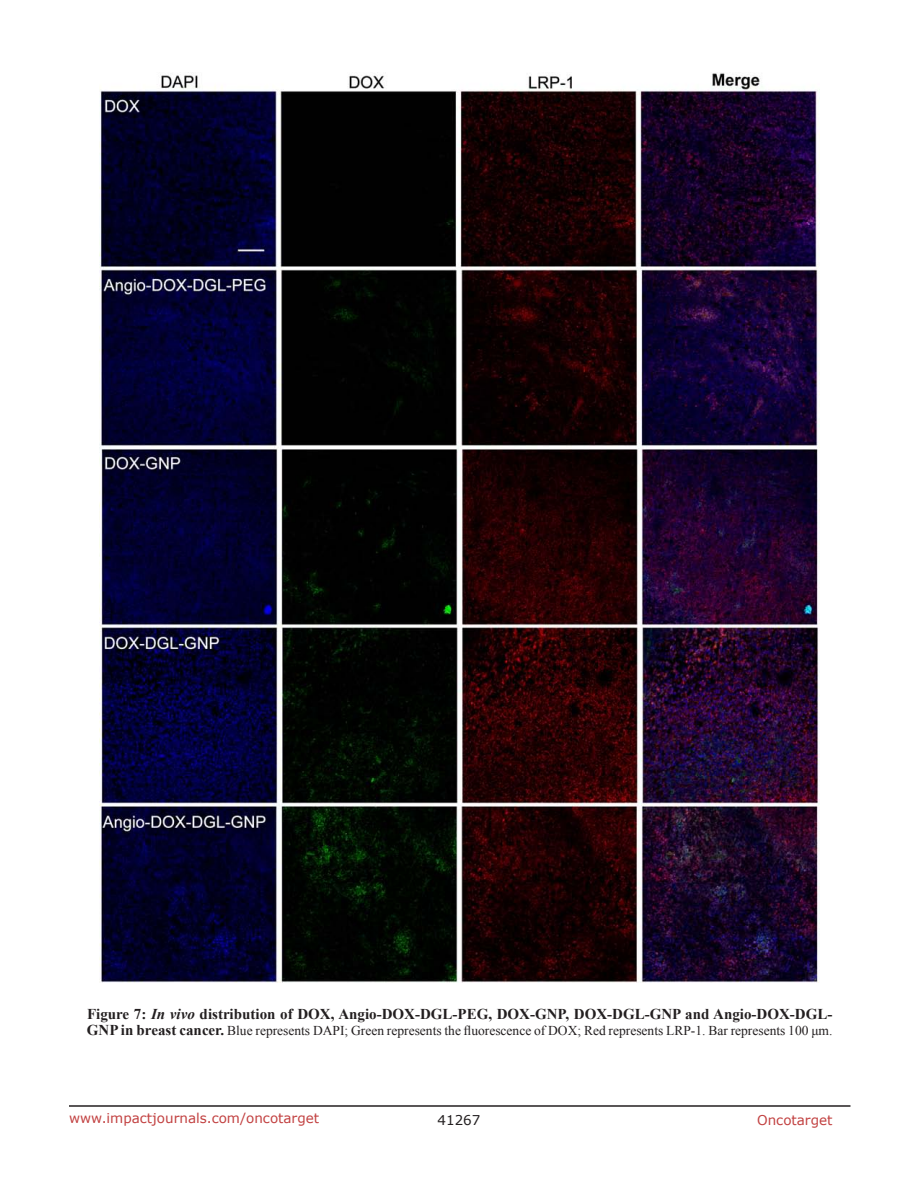
<style>
.page{position:relative;width:918px;height:1188px;background:#fff}
.page>*{position:absolute;margin:0;border:0;box-sizing:border-box;transform-origin:0 0}
.FigureText{font:700 15px "Times New Roman";color:#231f20}
.FigureText-2{font:13.5px "Times New Roman";color:#231f20}
.t1{font:13.5px "Verdana";color:#c24141}
.t2{font:13.5px "Verdana";color:#231f20}
.s1{font-style:italic}
.s2{font-weight:700;font-size:15px}
</style>
<div class="page">
<hr style="left:69px;top:1105px;width:781px;height:2px;background:#231f20">
<img style="left:100px;top:73px;width:720px;height:909px">
<p class="FigureText" style="left:87px;top:1003px;width:747px">Figure 7: <span class="s1">In vivo</span> distribution of DOX, Angio-DOX-DGL-PEG, DOX-GNP, DOX-DGL-GNP and Angio-DOX-DGL-</p>
<p class="FigureText-2" style="left:87px;top:1021px;width:747px"><span class="s2">GNP in breast cancer.</span> Blue represents DAPI; Green represents the fluorescence of DOX; Red represents LRP-1. Bar represents 100 μm.</p>
<p class="t1" style="left:69px;top:1109px;width:252px">www.impactjournals.com/oncotarget</p>
<p class="t2" style="left:438px;top:1111px;width:44px">41267</p>
<p class="t1" style="left:757px;top:1111px;width:77px">Oncotarget</p>
</div>
